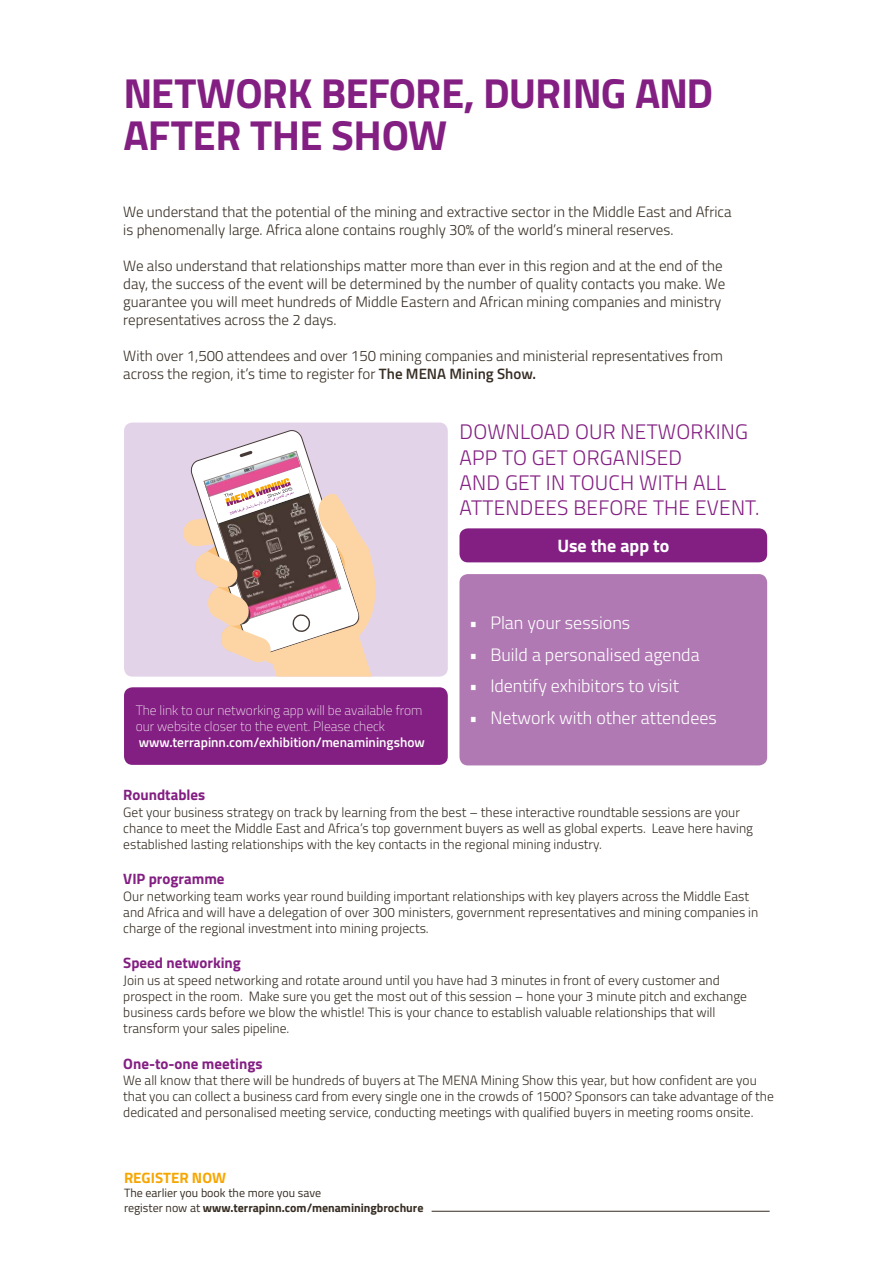
<style>
.page{position:relative;width:893px;height:1263px;background:#fff}
.page>*{position:absolute;margin:0;border:0;box-sizing:border-box;transform-origin:0 0}
.t1{font:700 42px/42px "Titillium";letter-spacing:-.025em;color:#831f82}
.t2{font:300 21px/25.2px "Titillium";letter-spacing:.01em;color:#831f82}
.t3{font:300 18px "Titillium";color:#fff}
.t4{font:700 18px "Titillium";color:#fff}
.t5{font:300 15px/18px "Titillium";color:#362d23}
.t6{font:700 15px "Titillium";color:#831f82}
.t7{font:700 15px "Titillium";color:#f7a600}
.t8{font:300 13.5px/16.2px "Titillium";color:#362d23}
.t9{font:100 13.5px/16.2px "Titillium";color:#fff}
.t10{font:600 13.5px "Titillium";color:#fff}
.t11{font:12px/14.4px "Titillium";color:#362d23}
.s1{font-weight:600}
.s2{font-weight:700}
</style>
<div class="page">
<hr style="left:432px;top:1211px;width:338px;height:1px;background:#362d23">
<div style="left:124px;top:422px;width:324px;height:255px;background:#e3d3e9;border-radius:9px"></div>
<div style="left:124px;top:687px;width:324px;height:78px;background:#831f82;border-radius:9px"></div>
<div style="left:459px;top:574px;width:308px;height:191px;background:#b079b3;border-radius:9px"></div>
<div style="left:459px;top:528px;width:308px;height:34px;background:#831f82;border-radius:9px"></div>
<svg style="left:182px;top:430px;width:198px;height:247px"></svg>
<h1 class="t1" style="left:124px;top:70px;width:591px">NETWORK BEFORE, DURING AND<br>AFTER THE SHOW</h1>
<p class="t5" style="left:123px;top:202px;width:610px">We understand that the potential of the mining and extractive sector in the Middle East and Africa is phenomenally large. Africa alone contains roughly 30% of the world’s mineral reserves.</p>
<p class="t5" style="left:123px;top:256px;width:603px">We also understand that relationships matter more than ever in this region and at the end of the day, the success of the event will be determined by the number of quality contacts you make. We guarantee you will meet hundreds of Middle Eastern and African mining companies and ministry representatives across the 2 days.</p>
<p class="t5" style="left:123px;top:346px;width:601px">With over 1,500 attendees and over 150 mining companies and ministerial representatives from across the region, it’s time to register for <span class="s1">The MENA Mining Show.</span></p>
<h2 class="t2" style="left:460px;top:418px;width:301px">DOWNLOAD OUR NETWORKING<br>APP TO GET ORGANISED<br>AND GET IN TOUCH WITH ALL<br>ATTENDEES BEFORE THE EVENT.</h2>
<p class="t9" style="left:136px;top:701px;width:288px">The link to our networking app will be available from our website closer to the event. Please check</p>
<p class="t10" style="left:139px;top:732px;width:288px">www.terrapinn.com/exhibition/menaminingshow</p>
<h3 class="t4" style="left:557px;top:532px;width:113px">Use the app to</h3>
<h3 class="t3" style="left:469px;top:609px;width:163px">• Plan your sessions</h3>
<h3 class="t3" style="left:469px;top:641px;width:232px">• Build a personalised agenda</h3>
<h3 class="t3" style="left:469px;top:673px;width:211px">• Identify exhibitors to visit</h3>
<h3 class="t3" style="left:469px;top:705px;width:249px">• Network with other attendees</h3>
<p class="t6" style="left:123px;top:784px;width:84px">Roundtables</p>
<p class="t8" style="left:123px;top:803px;width:631px">Get your business strategy on track by learning from the best – these interactive roundtable sessions are your chance to meet the Middle East and Africa’s top government buyers as well as global experts. Leave here having established lasting relationships with the key contacts in the regional mining industry.</p>
<p class="t6" style="left:123px;top:868px;width:103px">VIP programme</p>
<p class="t8" style="left:123px;top:887px;width:636px">Our networking team works year round building important relationships with key players across the Middle East and Africa and will have a delegation of over 300 ministers, government representatives and mining companies in charge of the regional investment into mining projects.</p>
<p class="t6" style="left:123px;top:952px;width:119px">Speed networking</p>
<p class="t8" style="left:123px;top:971px;width:625px">Join us at speed networking and rotate around until you have had 3 minutes in front of every customer and prospect in the room. Make sure you get the most out of this session – hone your 3 minute pitch and exchange business cards before we blow the whistle! This is your chance to establish valuable relationships that will transform your sales pipeline.</p>
<p class="t6" style="left:123px;top:1052px;width:141px">One-to-one meetings</p>
<p class="t8" style="left:123px;top:1071px;width:652px">We all know that there will be hundreds of buyers at The MENA Mining Show this year, but how confident are you that you can collect a business card from every single one in the crowds of 1500? Sponsors can take advantage of the dedicated and personalised meeting service, conducting meetings with qualified buyers in meeting rooms onsite.</p>
<p class="t7" style="left:124px;top:1166px;width:104px">REGISTER NOW</p>
<p class="t11" style="left:124px;top:1185px;width:301px">The earlier you book the more you save<br>register now at <span class="s2">www.terrapinn.com/menaminingbrochure</span></p>
</div>
